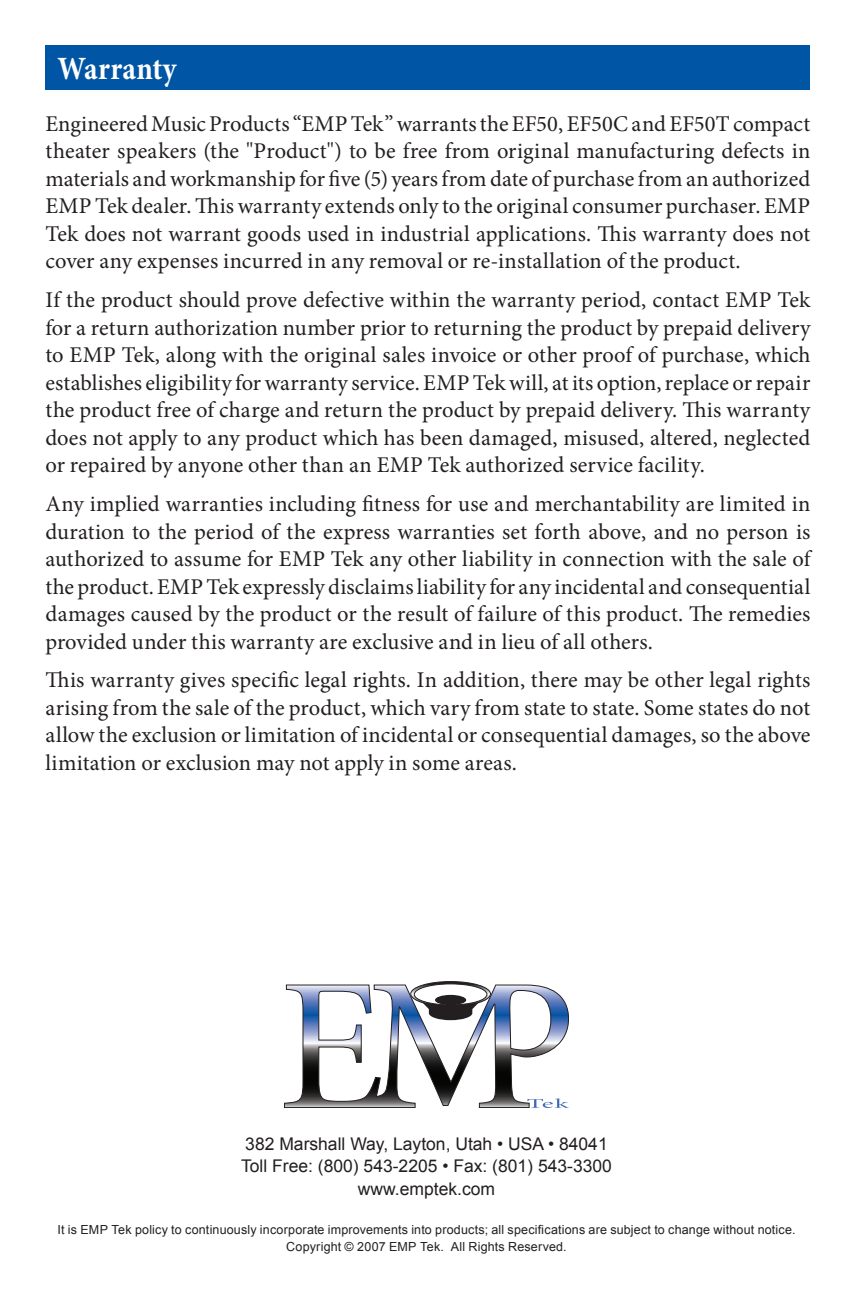
<style>
.page{position:relative;width:855px;height:1305px;background:#fff}
.page>*{position:absolute;margin:0;border:0;box-sizing:border-box;transform-origin:0 0}
.t1{font:700 32.5px "Minion Pro";letter-spacing:.01em;color:#fff;scale:.9 1}
.t2{font:22.5px/27.5px "Minion Pro";letter-spacing:.005em;color:#231f20;text-align:justify}
.t3{font:17.5px/22.5px "Arial";color:#231f20;text-align:center}
.t4{font:12.5px/17.5px "Arial";letter-spacing:.015em;color:#231f20;text-align:center}
</style>
<div class="page">
<div style="left:45px;top:45px;width:765px;height:45px;background:#0155a5"></div>
<svg style="left:284px;top:985px;width:285px;height:123px"></svg>
<svg style="left:411px;top:982px;width:79px;height:24px"></svg>
<div style="left:411px;top:981px;width:80px;height:25px;border:1px solid #231f20;border-radius:50%"></div>
<div style="left:414px;top:984px;width:73px;height:21px;background:#fff;border-radius:50%"></div>
<div style="left:414px;top:984px;width:73px;height:21px;border:1px solid #231f20;border-radius:50%"></div>
<div style="left:435px;top:995px;width:31px;height:10px;background:#231f20;border-radius:50%"></div>
<h1 class="t1" style="left:58px;top:46px;width:134px">Warranty</h1>
<p class="t2" style="left:45px;top:110px;width:767px">Engineered Music Products “EMP Tek” warrants the EF50, EF50C and EF50T compact theater speakers (the "Product") to be free from original manufacturing defects in materials and workmanship for five (5) years from date of purchase from an authorized EMP Tek dealer. This warranty extends only to the original consumer purchaser. EMP Tek does not warrant goods used in industrial applications. This warranty does not cover any expenses incurred in any removal or re-installation of the product.</p>
<p class="t2" style="left:45px;top:286px;width:767px">If the product should prove defective within the warranty period, contact EMP Tek for a return authorization number prior to returning the product by prepaid delivery to EMP Tek, along with the original sales invoice or other proof of purchase, which establishes eligibility for warranty service. EMP Tek will, at its option, replace or repair the product free of charge and return the product by prepaid delivery. This warranty does not apply to any product which has been damaged, misused, altered, neglected or repaired by anyone other than an EMP Tek authorized service facility.</p>
<p class="t2" style="left:45px;top:490px;width:767px">Any implied warranties including fitness for use and merchantability are limited in duration to the period of the express warranties set forth above, and no person is authorized to assume for EMP Tek any other liability in connection with the sale of the product. EMP Tek expressly disclaims liability for any incidental and consequential damages caused by the product or the result of failure of this product. The remedies provided under this warranty are exclusive and in lieu of all others.</p>
<p class="t2" style="left:45px;top:667px;width:767px">This warranty gives specific legal rights. In addition, there may be other legal rights arising from the sale of the product, which vary from state to state. Some states do not allow the exclusion or limitation of incidental or consequential damages, so the above limitation or exclusion may not apply in some areas.</p>
<p class="t3" style="left:241px;top:1132px;width:372px">382 Marshall Way, Layton, Utah • USA • 84041<br>Toll Free: (800) 543-2205 • Fax: (801) 543-3300 www.emptek.com</p>
<p class="t4" style="left:57px;top:1221px;width:740px">It is EMP Tek policy to continuously incorporate improvements into products; all specifications are subject to change without notice.<br>Copyright © 2007 EMP Tek. All Rights Reserved.</p>
</div>
